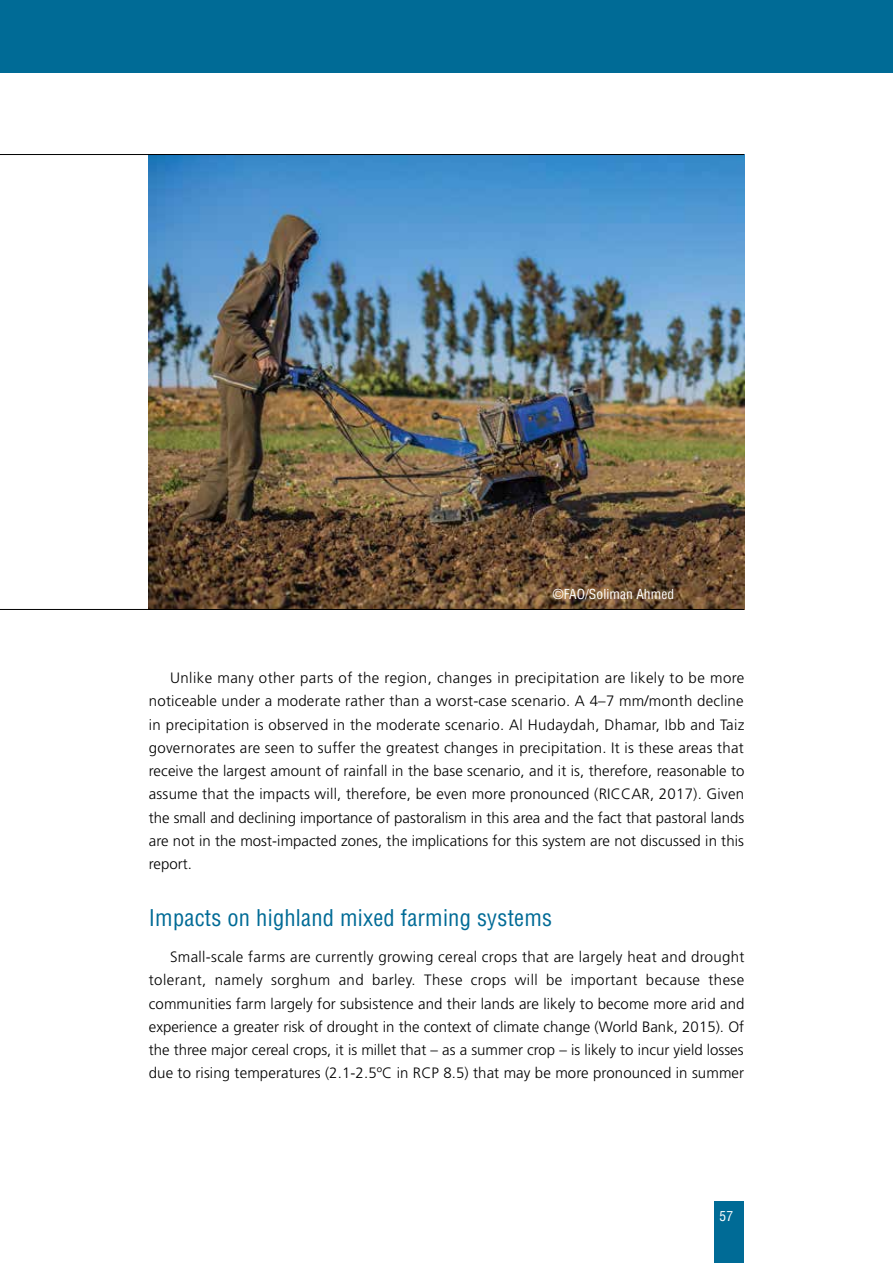
<style>
.page{position:relative;width:893px;height:1263px;background:#fff}
.page>*{position:absolute;margin:0;border:0;box-sizing:border-box;transform-origin:0 0}
.t1{font:condensed 22.5px "Helvetica";letter-spacing:.01em;color:#006b96}
.t2{font:300 15px/23.2px "Frutiger LT Std";letter-spacing:.005em;color:#000;text-align:justify}
.t3{font:condensed 13.5px "Helvetica";letter-spacing:.005em;color:#fff}
</style>
<div class="page">
<div style="left:0;top:0;width:893px;height:72px;background:#006b96"></div>
<div style="left:714px;top:1202px;width:30px;height:61px;background:#006b96"></div>
<img style="left:149px;top:155px;width:595px;height:454px">
<hr style="left:0;top:154px;width:744px;height:1px;background:#000">
<hr style="left:0;top:609px;width:744px;height:1px;background:#000">
<p class="t3" style="left:553px;top:586px;width:123px">©FAO/Soliman Ahmed</p>
<p class="t2" style="left:149px;top:666px;width:597px;text-indent:21px">Unlike many other parts of the region, changes in precipitation are likely to be more noticeable under a moderate rather than a worst-case scenario. A 4–7 mm/month decline in precipitation is observed in the moderate scenario. Al Hudaydah, Dhamar, Ibb and Taiz governorates are seen to suffer the greatest changes in precipitation. It is these areas that receive the largest amount of rainfall in the base scenario, and it is, therefore, reasonable to assume that the impacts will, therefore, be even more pronounced (RICCAR, 2017). Given the small and declining importance of pastoralism in this area and the fact that pastoral lands are not in the most-impacted zones, the implications for this system are not discussed in this report.</p>
<h1 class="t1" style="left:149px;top:904px;width:405px">Impacts on highland mixed farming systems</h1>
<p class="t2" style="left:149px;top:945px;width:597px;text-indent:21px">Small-scale farms are currently growing cereal crops that are largely heat and drought tolerant, namely sorghum and barley. These crops will be important because these communities farm largely for subsistence and their lands are likely to become more arid and experience a greater risk of drought in the context of climate change (World Bank, 2015). Of the three major cereal crops, it is millet that – as a summer crop – is likely to incur yield losses due to rising temperatures (2.1-2.5ºC in RCP 8.5) that may be more pronounced in summer</p>
<p class="t3" style="left:720px;top:1208px;width:15px">57</p>
</div>
